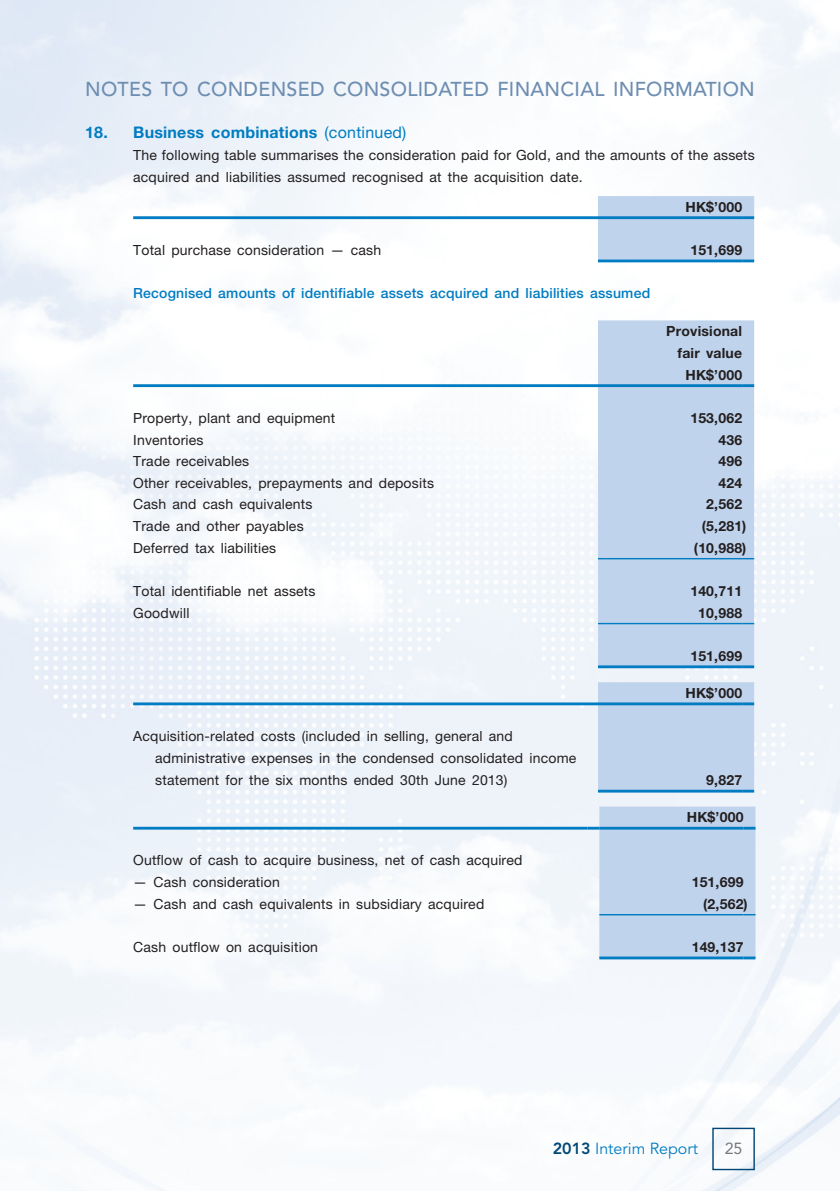
<style>
.page{position:relative;width:840px;height:1191px;background:#fff}
.page>*{position:absolute;margin:0;border:0;box-sizing:border-box;transform-origin:0 0}
.t1{font:500 20px "Avenir LT Std";letter-spacing:.015em;color:#6d8db1}
._17_H1__Note{font:700 16px "Helvetica Neue LT Std";letter-spacing:.015em;color:#007cc2}
.t2{font:16px "Avenir LT Std";color:#007cc2}
.t3{font:16px "Avenir LT Std";color:#76787b}
._29_Table_Stub__Note{font:14px/22px "Helvetica Neue LT Std";letter-spacing:.015em;color:#231f20}
._26___P2__Note{font:14px/22px "Helvetica Neue LT Std";letter-spacing:.015em;color:#231f20}
._02_Note_Text{font:700 14px/22px "Helvetica Neue LT Std";letter-spacing:.015em;color:#231f20;text-align:right}
._18___H2__Note{font:500 14px "Helvetica Neue LT Std";letter-spacing:.015em;color:#007cc2}
.s1{font-weight:400}
.s2{font-weight:800;color:#004775}
</style>
<div class="page">
<img style="left:0;top:0;width:839px;height:1191px">
<div style="left:712px;top:1127px;width:42px;height:43px;border:1px solid #004775"></div>
<hr style="left:133px;top:216px;width:452px;height:3px;background:#007cc2">
<svg style="left:585px;top:196px;width:168px;height:66px"></svg>
<svg style="left:597px;top:320px;width:156px;height:345px;fill:#c0d3ec"></svg>
<hr style="left:133px;top:384px;width:452px;height:3px;background:#007cc2">
<svg style="left:585px;top:384px;width:12px;height:3px"></svg>
<hr style="left:597px;top:384px;width:144px;height:3px;background:#007cc2">
<svg style="left:741px;top:384px;width:12px;height:3px"></svg>
<hr style="left:597px;top:665px;width:144px;height:3px;background:#007cc2">
<svg style="left:741px;top:665px;width:12px;height:3px"></svg>
<hr style="left:597px;top:558px;width:144px;height:1px;background:#007cc2">
<svg style="left:741px;top:558px;width:12px;height:1px"></svg>
<hr style="left:597px;top:623px;width:144px;height:1px;background:#007cc2">
<svg style="left:741px;top:623px;width:12px;height:1px"></svg>
<hr style="left:133px;top:702px;width:452px;height:3px;background:#007cc2">
<svg style="left:585px;top:682px;width:168px;height:110px"></svg>
<hr style="left:133px;top:826px;width:454px;height:3px;background:#007cc2">
<svg style="left:587px;top:806px;width:168px;height:153px"></svg>
<h1 class="t1" style="left:85px;top:78px;width:671px">NOTES TO CONDENSED CONSOLIDATED FINANCIAL INFORMATION</h1>
<p class="_17_H1__Note" style="left:85px;top:122px;width:322px">18. Business combinations <span class="s1">(continued)</span></p>
<p class="_26___P2__Note" style="left:133px;top:144px;width:623px">The following table summarises the consideration paid for Gold, and the amounts of the assets acquired and liabilities assumed recognised at the acquisition date.</p>
<p class="_02_Note_Text" style="left:685px;top:195px;width:58px">HK$’000</p>
<p class="_29_Table_Stub__Note" style="left:133px;top:239px;width:249px">Total purchase consideration — cash</p>
<p class="_02_Note_Text" style="left:690px;top:239px;width:53px">151,699</p>
<p class="_18___H2__Note" style="left:133px;top:285px;width:518px">Recognised amounts of identifiable assets acquired and liabilities assumed</p>
<p class="_02_Note_Text" style="left:666px;top:320px;width:77px">Provisional fair value</p>
<p class="_02_Note_Text" style="left:685px;top:363px;width:58px">HK$’000</p>
<p class="_29_Table_Stub__Note" style="left:133px;top:407px;width:203px">Property, plant and equipment</p>
<p class="_02_Note_Text" style="left:690px;top:406px;width:53px">153,062</p>
<p class="_29_Table_Stub__Note" style="left:133px;top:428px;width:72px">Inventories</p>
<p class="_02_Note_Text" style="left:718px;top:428px;width:25px">436</p>
<p class="_29_Table_Stub__Note" style="left:133px;top:450px;width:117px">Trade receivables</p>
<p class="_02_Note_Text" style="left:718px;top:450px;width:25px">496</p>
<p class="_29_Table_Stub__Note" style="left:133px;top:471px;width:302px">Other receivables, prepayments and deposits</p>
<p class="_02_Note_Text" style="left:718px;top:471px;width:25px">424</p>
<p class="_29_Table_Stub__Note" style="left:133px;top:493px;width:181px">Cash and cash equivalents</p>
<p class="_02_Note_Text" style="left:706px;top:493px;width:37px">2,562</p>
<p class="_29_Table_Stub__Note" style="left:133px;top:515px;width:172px">Trade and other payables</p>
<p class="_02_Note_Text" style="left:701px;top:515px;width:46px">(5,281)</p>
<p class="_29_Table_Stub__Note" style="left:133px;top:536px;width:144px">Deferred tax liabilities</p>
<p class="_02_Note_Text" style="left:693px;top:536px;width:54px">(10,988)</p>
<p class="_29_Table_Stub__Note" style="left:133px;top:580px;width:184px">Total identifiable net assets</p>
<p class="_02_Note_Text" style="left:690px;top:579px;width:53px">140,711</p>
<p class="_29_Table_Stub__Note" style="left:133px;top:601px;width:58px">Goodwill</p>
<p class="_02_Note_Text" style="left:698px;top:601px;width:45px">10,988</p>
<p class="_02_Note_Text" style="left:690px;top:644px;width:53px">151,699</p>
<p class="_02_Note_Text" style="left:685px;top:681px;width:58px">HK$’000</p>
<p class="_29_Table_Stub__Note" style="left:155px;top:725px;width:422px;text-indent:-22px">Acquisition-related costs (included in selling, general and administrative expenses in the condensed consolidated income statement for the six months ended 30th June 2013)</p>
<p class="_02_Note_Text" style="left:706px;top:769px;width:37px">9,827</p>
<p class="_02_Note_Text" style="left:686px;top:806px;width:58px">HK$’000</p>
<p class="_29_Table_Stub__Note" style="left:133px;top:849px;width:390px">Outflow of cash to acquire business, net of cash acquired</p>
<p class="_29_Table_Stub__Note" style="left:133px;top:871px;width:148px">— Cash consideration</p>
<p class="_02_Note_Text" style="left:691px;top:870px;width:53px">151,699</p>
<p class="_29_Table_Stub__Note" style="left:133px;top:892px;width:352px">— Cash and cash equivalents in subsidiary acquired</p>
<p class="_02_Note_Text" style="left:703px;top:892px;width:46px">(2,562)</p>
<p class="_29_Table_Stub__Note" style="left:133px;top:935px;width:186px">Cash outflow on acquisition</p>
<p class="_02_Note_Text" style="left:691px;top:935px;width:53px">149,137</p>
<p class="t2" style="left:552px;top:1139px;width:147px"><span class="s2">2013</span> Interim Report</p>
<p class="t3" style="left:724px;top:1139px;width:19px">25</p>
</div>
